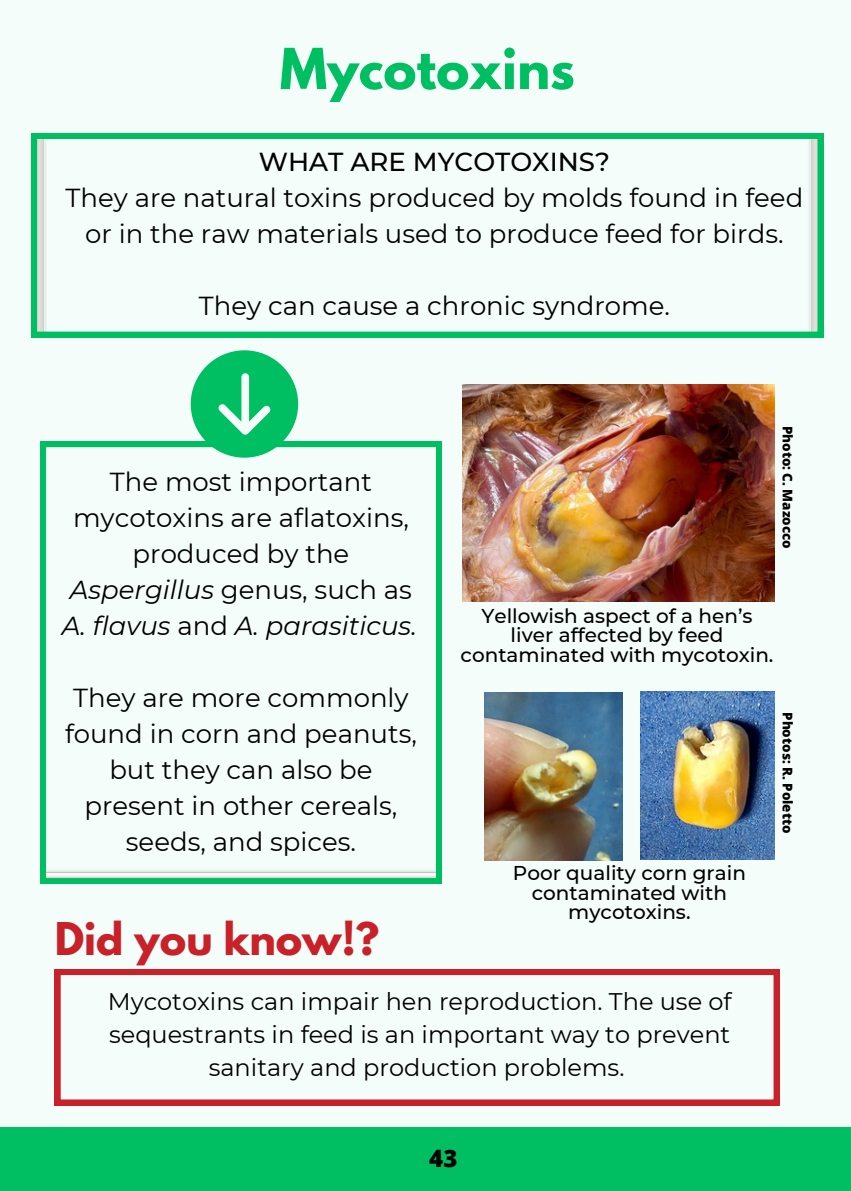
<style>
.page{position:relative;width:851px;height:1191px;background:#fff}
.page>*{position:absolute;margin:0;border:0;box-sizing:border-box;transform-origin:0 0}
.t1{font:700 50px "League Spartan";color:#00bf63}
.t2{font:700 40px "League Spartan";color:#c92129}
.t3{font:26px/36px "Montserrat";color:#000;text-align:center}
.t4{font:24px/33px "Montserrat";color:#000;text-align:center}
.t5{font:800 24px "Open Sans";color:#000}
.t6{font:500 20px/19.6px "Montserrat";color:#000;text-align:center}
.t7{font:800 13.4px "Open Sans";color:#000}
.s1{font-weight:500}
.s2{font-style:italic}
</style>
<div class="page">
<div style="left:0;top:0;width:850px;height:1191px;background:#f4fdf9"></div>
<img style="left:462px;top:384px;width:312px;height:218px">
<div style="left:0;top:1127px;width:850px;height:64px;background:#00bf63"></div>
<svg style="left:55px;top:969px;width:724px;height:136px"></svg>
<svg style="left:31px;top:133px;width:792px;height:204px"></svg>
<svg style="left:191px;top:350px;width:107px;height:91px"></svg>
<svg style="left:40px;top:441px;width:402px;height:443px"></svg>
<img style="left:484px;top:692px;width:138px;height:168px">
<img style="left:640px;top:692px;width:134px;height:168px">
<p class="t1" style="left:280px;top:44px;width:296px">Mycotoxins</p>
<h3 class="t3" style="left:65px;top:144px;width:739px"><span class="s1">WHAT ARE MYCOTOXINS?<br></span>They are natural toxins produced by molds found in feed or in the raw materials used to produce feed for birds.</h3>
<h3 class="t3" style="left:199px;top:288px;width:472px">They can cause a chronic syndrome.</h3>
<p class="t3" style="left:62px;top:464px;width:356px">The most important mycotoxins are aflatoxins, produced by the<br><span class="s2">Aspergillus</span> genus, such as<br><span class="s2">A. flavus</span> and <span class="s2">A. parasiticus.</span></p>
<h4 class="t3" style="left:65px;top:680px;width:353px">They are more commonly found in corn and peanuts, but they can also be present in other cereals, seeds, and spices.</h4>
<p class="t2" style="left:55px;top:919px;width:326px">Did you know!?</p>
<h2 class="t7" style="left:797px;top:426px;width:124px;rotate:90deg">Photo: C. Mazocco</h2>
<p class="t6" style="left:460px;top:606px;width:314px">Yellowish aspect of a hen’s liver affected by feed contaminated with mycotoxin.</p>
<p class="t6" style="left:513px;top:863px;width:234px">Poor quality corn grain contaminated with mycotoxins.</p>
<h3 class="t7" style="left:797px;top:712px;width:123px;rotate:90deg">Photos: R. Poletto</h3>
<p class="t4" style="left:108px;top:985px;width:625px">Mycotoxins can impair hen reproduction. The use of sequestrants in feed is an important way to prevent sanitary and production problems.</p>
<h4 class="t5" style="left:429px;top:1141px;width:30px">43</h4>
</div>
